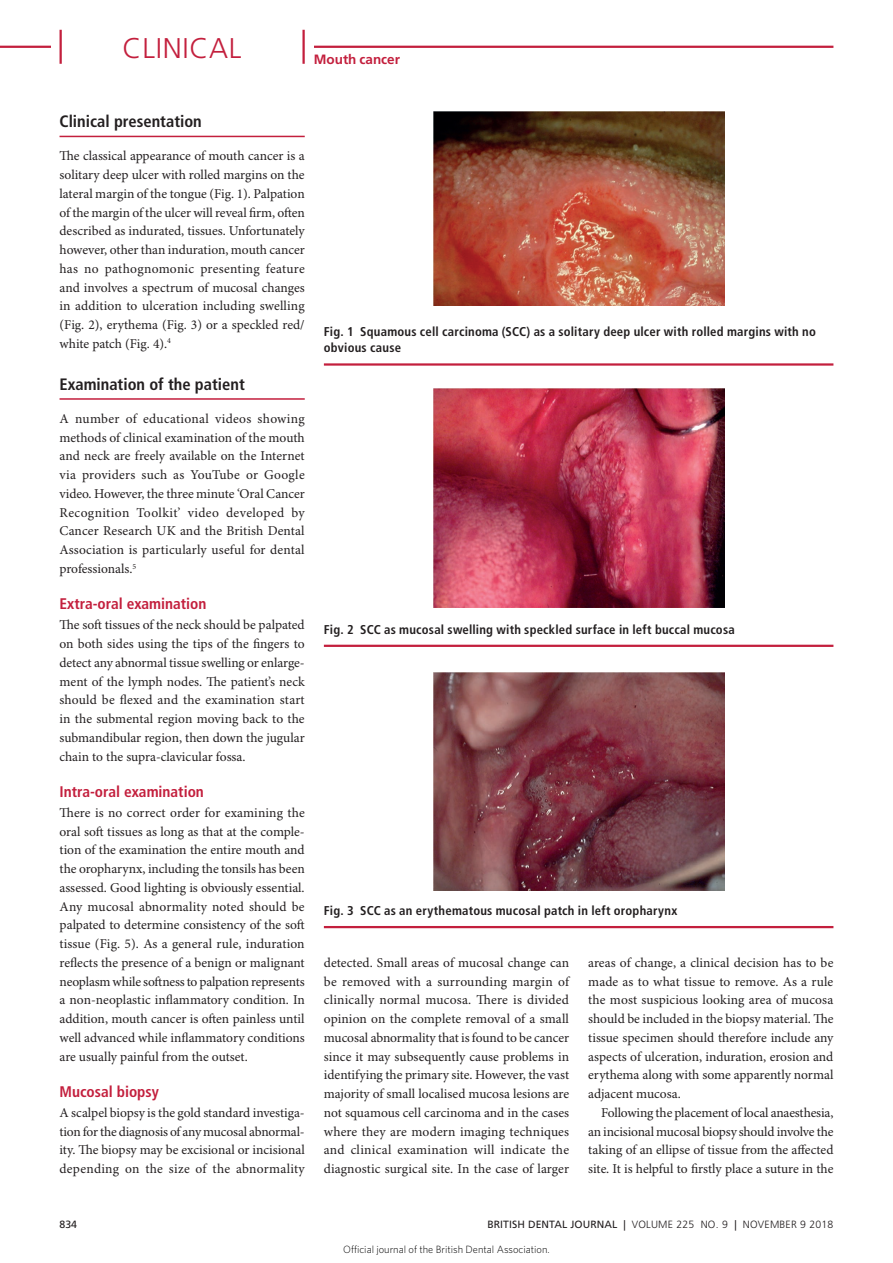
<style>
.page{position:relative;width:893px;height:1263px;background:#fff}
.page>*{position:absolute;margin:0;border:0;box-sizing:border-box;transform-origin:0 0}
.t1{font:300 28.5px "Frutiger LT Std";letter-spacing:.025em;color:#c31f3d}
.crosshead_1{font:700 condensed 16.5px "Frutiger LT Std";color:#231f20}
.crosshead_2{font:700 condensed 15.3px "Frutiger LT Std";color:#c31f3d}
.body_fullout{font:13.5px/18.8px "Minion Pro";color:#231f20;text-align:justify}
.body{font:13.5px/18.8px "Minion Pro";letter-spacing:-.005em;color:#231f20;text-align:justify}
.Tag_-_VERIFIABLE_CPD{font:700 13.5px "Frutiger LT Std";color:#c31f3d}
.table_fig_caption{font:700 condensed 12.75px/16.5px "Frutiger LT Std";letter-spacing:.015em;color:#231f20}
.page_footer{font:300 10.5px "Frutiger LT Std";letter-spacing:.02em;color:#231f20}
.t2{font:300 10.5px "Whitney";color:#000}
.page_footer-2{font:10.5px "Frutiger LT Std";color:#231f20}
.s1{font-weight:400}
</style>
<div class="page">
<hr style="left:60px;top:136px;width:245px;height:1px;background:#c31f3d">
<hr style="left:60px;top:398px;width:245px;height:2px;background:#c31f3d">
<hr style="left:324px;top:363px;width:509px;height:3px;background:#c31f3d">
<img style="left:433px;top:112px;width:291px;height:194px">
<hr style="left:324px;top:645px;width:509px;height:2px;background:#c31f3d">
<img style="left:433px;top:389px;width:291px;height:218px">
<hr style="left:324px;top:926px;width:509px;height:2px;background:#c31f3d">
<img style="left:433px;top:672px;width:291px;height:218px">
<hr style="left:0;top:46px;width:833px;height:2px;background:#c31f3d">
<div style="left:51px;top:30px;width:262px;height:34px;background:#fff"></div>
<hr style="left:302px;top:30px;width:3px;height:34px;background:#c31f3d">
<hr style="left:60px;top:30px;width:2px;height:34px;background:#c31f3d">
<h1 class="t1" style="left:123px;top:32px;width:120px">CLINICAL</h1>
<p class="Tag_-_VERIFIABLE_CPD" style="left:314px;top:51px;width:88px">Mouth cancer</p>
<p class="crosshead_1" style="left:60px;top:112px;width:144px">Clinical presentation</p>
<p class="body_fullout" style="left:60px;top:147px;width:247px">The classical appearance of mouth cancer is a solitary deep ulcer with rolled margins on the lateral margin of the tongue (Fig. 1). Palpation of the margin of the ulcer will reveal firm, often described as indurated, tissues. Unfortunately however, other than induration, mouth cancer has no pathognomonic presenting feature and involves a spectrum of mucosal changes in addition to ulceration including swelling (Fig. 2), erythema (Fig. 3) or a speckled red/ white patch (Fig. 4).<sup>4</sup></p>
<p class="crosshead_1" style="left:60px;top:374px;width:187px">Examination of the patient</p>
<p class="body_fullout" style="left:60px;top:410px;width:247px">A number of educational videos showing methods of clinical examination of the mouth and neck are freely available on the Internet via providers such as YouTube or Google video. However, the three minute ‘Oral Cancer Recognition Toolkit’ video developed by Cancer Research UK and the British Dental Association is particularly useful for dental professionals.<sup>5</sup></p>
<p class="crosshead_2" style="left:60px;top:595px;width:148px">Extra-oral examination</p>
<p class="body_fullout" style="left:60px;top:616px;width:247px">The soft tissues of the neck should be palpated on both sides using the tips of the fingers to detect any abnormal tissue swelling or enlarge&shy;ment of the lymph nodes. The patient’s neck should be flexed and the examination start in the submental region moving back to the submandibular region, then down the jugular chain to the supra-clavicular fossa.</p>
<p class="crosshead_2" style="left:60px;top:782px;width:146px">Intra-oral examination</p>
<p class="body_fullout" style="left:60px;top:804px;width:247px">There is no correct order for examining the oral soft tissues as long as that at the comple&shy;tion of the examination the entire mouth and the oropharynx, including the tonsils has been assessed. Good lighting is obviously essential.<br>Any mucosal abnormality noted should be palpated to determine consistency of the soft tissue (Fig. 5). As a general rule, induration reflects the presence of a benign or malignant neoplasm while softness to palpation represents a non-neoplastic inflammatory condition. In addition, mouth cancer is often painless until well advanced while inflammatory conditions are usually painful from the outset.</p>
<p class="crosshead_2" style="left:60px;top:1082px;width:101px">Mucosal biopsy</p>
<p class="body_fullout" style="left:60px;top:1104px;width:247px">A scalpel biopsy is the gold standard investiga&shy;tion for the diagnosis of any mucosal abnormal&shy;ity. The biopsy may be excisional or incisional depending on the size of the abnormality</p>
<p class="table_fig_caption" style="left:324px;top:323px;width:493px">Fig. 1 Squamous cell carcinoma (SCC) as a solitary deep ulcer with rolled margins with no obvious cause</p>
<p class="table_fig_caption" style="left:324px;top:621px;width:412px">Fig. 2 SCC as mucosal swelling with speckled surface in left buccal mucosa</p>
<p class="table_fig_caption" style="left:324px;top:902px;width:355px">Fig. 3 SCC as an erythematous mucosal patch in left oropharynx</p>
<p class="body_fullout" style="left:324px;top:954px;width:247px">detected. Small areas of mucosal change can be removed with a surrounding margin of clinically normal mucosa. There is divided opinion on the complete removal of a small mucosal abnormality that is found to be cancer since it may subsequently cause problems in identifying the primary site. However, the vast majority of small localised mucosa lesions are not squamous cell carcinoma and in the cases where they are modern imaging techniques and clinical examination will indicate the diagnostic surgical site. In the case of larger</p>
<p class="body_fullout" style="left:588px;top:954px;width:247px">areas of change, a clinical decision has to be made as to what tissue to remove. As a rule the most suspicious looking area of mucosa should be included in the biopsy material. The tissue specimen should therefore include any aspects of ulceration, induration, erosion and erythema along with some apparently normal adjacent mucosa.</p>
<p class="body" style="left:588px;top:1104px;width:247px;text-indent:13px">Following the placement of local anaesthesia, an incisional mucosal biopsy should involve the taking of an ellipse of tissue from the affected site. It is helpful to firstly place a suture in the</p>
<p class="page_footer-2" style="left:60px;top:1218px;width:19px">834</p>
<p class="page_footer" style="left:487px;top:1219px;width:348px"><span class="s1">BRITISH DENTAL JOURNAL |</span> VOLUME 225 NO. 9 <span class="s1">|</span> NOVEMBER 9 2018</p>
<p class="t2" style="left:343px;top:1243px;width:208px">Official journal of the British Dental Association.</p>
</div>
